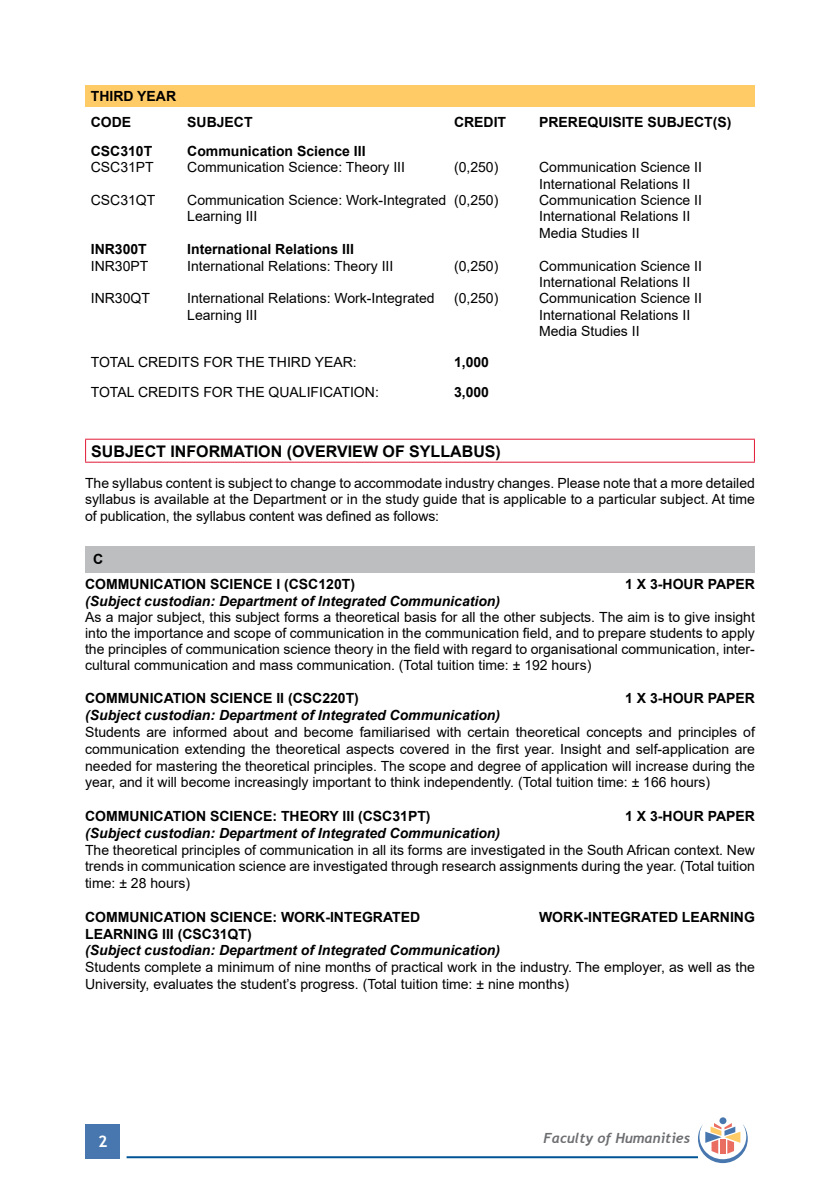
<style>
.page{position:relative;width:840px;height:1191px;background:#fff}
.page>*{position:absolute;margin:0;border:0;box-sizing:border-box;transform-origin:0 0}
.t1{font:700 16px "Arial";color:#000}
.t2{font:700 16px "Trebuchet MS";color:#fff}
.t3{font:14px/16.8px "Arial";color:#000}
.t4{font:700 14px/26.4px "Arial";color:#000}
.t5{font:italic 700 14px "Arial";color:#000}
.t6{font:italic 700 14px "Trebuchet";color:#6d6e71}
</style>
<div class="page">
<div style="left:86px;top:1124px;width:34px;height:34px;background:#4777ae"></div>
<hr style="left:126px;top:1156px;width:571px;height:2px;background:#005596">
<div style="left:719px;top:1117px;width:7px;height:7px;background:#4777ae;border-radius:50%"></div>
<svg style="left:697px;top:1123px;width:50px;height:40px"></svg>
<div style="left:85px;top:85px;width:669px;height:22px;background:#ffcb66"></div>
<hr style="left:85px;top:439px;width:669px;height:1px;background:#e31837">
<svg style="left:85px;top:440px;width:1px;height:22px"></svg>
<svg style="left:753px;top:440px;width:1px;height:22px"></svg>
<hr style="left:85px;top:462px;width:669px;height:1px;background:#e31837">
<div style="left:85px;top:546px;width:669px;height:26px;background:#bcbec0"></div>
<p class="t4" style="left:91px;top:83px;width:87px">THIRD YEAR<br>CODE</p>
<p class="t4" style="left:187px;top:109px;width:67px">SUBJECT</p>
<p class="t4" style="left:454px;top:109px;width:54px">CREDIT</p>
<p class="t4" style="left:539px;top:109px;width:194px">PREREQUISITE SUBJECT(S)</p>
<p class="t4" style="left:91px;top:138px;width:63px">CSC310T</p>
<p class="t4" style="left:187px;top:138px;width:180px">Communication Science III</p>
<p class="t3" style="left:91px;top:159px;width:65px">CSC31PT</p>
<p class="t3" style="left:187px;top:159px;width:219px">Communication Science: Theory III</p>
<p class="t3" style="left:454px;top:159px;width:46px">(0,250)</p>
<p class="t3" style="left:539px;top:159px;width:164px">Communication Science II<br>International Relations II</p>
<p class="t3" style="left:91px;top:192px;width:66px">CSC31QT</p>
<p class="t3" style="left:187px;top:192px;width:312px">Communication Science: Work-Integrated (0,250)</p>
<p class="t3" style="left:539px;top:192px;width:164px">Communication Science II</p>
<p class="t3" style="left:187px;top:208px;width:72px">Learning III</p>
<p class="t3" style="left:539px;top:208px;width:152px">International Relations II<br>Media Studies II</p>
<p class="t4" style="left:91px;top:236px;width:58px">INR300T</p>
<p class="t4" style="left:187px;top:236px;width:168px">International Relations III</p>
<p class="t3" style="left:91px;top:257px;width:59px">INR30PT</p>
<p class="t3" style="left:187px;top:257px;width:207px">International Relations: Theory III</p>
<p class="t3" style="left:454px;top:257px;width:46px">(0,250)</p>
<p class="t3" style="left:539px;top:257px;width:164px">Communication Science II<br>International Relations II</p>
<p class="t3" style="left:91px;top:290px;width:61px">INR30QT</p>
<p class="t3" style="left:187px;top:290px;width:249px">International Relations: Work-Integrated</p>
<p class="t3" style="left:454px;top:290px;width:46px">(0,250)</p>
<p class="t3" style="left:539px;top:290px;width:164px">Communication Science II</p>
<p class="t3" style="left:187px;top:306px;width:72px">Learning III</p>
<p class="t3" style="left:539px;top:306px;width:152px">International Relations II<br>Media Studies II</p>
<p class="t3" style="left:91px;top:353px;width:267px">TOTAL CREDITS FOR THE THIRD YEAR:</p>
<p class="t4" style="left:454px;top:349px;width:37px">1,000</p>
<p class="t3" style="left:91px;top:383px;width:289px">TOTAL CREDITS FOR THE QUALIFICATION:</p>
<p class="t4" style="left:454px;top:379px;width:37px">3,000</p>
<p class="t1" style="left:91px;top:439px;width:411px">SUBJECT INFORMATION (OVERVIEW OF SYLLABUS)</p>
<p class="t3" style="left:85px;top:474px;width:671px;text-align:justify">The syllabus content is subject to change to accommodate industry changes. Please note that a more detailed syllabus is available at the Department or in the study guide that is applicable to a particular subject. At time of publication, the syllabus content was defined as follows:</p>
<p class="t4" style="left:85px;top:547px;width:271px;line-height:24.8px;text-indent:8px">C<br>COMMUNICATION SCIENCE I (CSC120T)</p>
<p class="t4" style="left:624px;top:571px;width:131px">1 X 3-HOUR PAPER</p>
<p class="t5" style="left:85px;top:591px;width:416px">(Subject custodian: Department of Integrated Communication)</p>
<p class="t3" style="left:85px;top:609px;width:671px;line-height:16px;text-align:justify">As a major subject, this subject forms a theoretical basis for all the other subjects. The aim is to give insight into the importance and scope of communication in the communication field, and to prepare students to apply the principles of communication science theory in the field with regard to organisational communication, inter&shy;cultural communication and mass communication. (Total tuition time: ± 192 hours)</p>
<p class="t4" style="left:85px;top:685px;width:275px">COMMUNICATION SCIENCE II (CSC220T)</p>
<p class="t4" style="left:624px;top:685px;width:131px">1 X 3-HOUR PAPER</p>
<p class="t5" style="left:85px;top:706px;width:416px">(Subject custodian: Department of Integrated Communication)</p>
<p class="t3" style="left:85px;top:723px;width:671px;text-align:justify">Students are informed about and become familiarised with certain theoretical concepts and principles of communication extending the theoretical aspects covered in the first year. Insight and self-application are needed for mastering the theoretical principles. The scope and degree of application will increase during the year, and it will become increasingly important to think independently. (Total tuition time: ± 166 hours)</p>
<p class="t4" style="left:85px;top:803px;width:347px">COMMUNICATION SCIENCE: THEORY III (CSC31PT)</p>
<p class="t4" style="left:624px;top:803px;width:131px">1 X 3-HOUR PAPER</p>
<p class="t5" style="left:85px;top:823px;width:416px">(Subject custodian: Department of Integrated Communication)</p>
<p class="t3" style="left:85px;top:841px;width:671px;text-align:justify">The theoretical principles of communication in all its forms are investigated in the South African context. New trends in communication science are investigated through research assignments during the year. (Total tuition time: ± 28 hours)</p>
<p class="t4" style="left:85px;top:904px;width:336px">COMMUNICATION SCIENCE: WORK-INTEGRATED</p>
<p class="t4" style="left:538px;top:904px;width:217px">WORK-INTEGRATED LEARNING</p>
<p class="t4" style="left:85px;top:920px;width:168px">LEARNING III (CSC31QT)</p>
<p class="t5" style="left:85px;top:941px;width:416px">(Subject custodian: Department of Integrated Communication)</p>
<p class="t3" style="left:85px;top:959px;width:671px">Students complete a minimum of nine months of practical work in the industry. The employer, as well as the<br>University, evaluates the student’s progress. (Total tuition time: ± nine months)</p>
<p class="t2" style="left:98px;top:1131px;width:11px">2</p>
<p class="t6" style="left:543px;top:1129px;width:148px">Faculty of Humanities</p>
</div>
